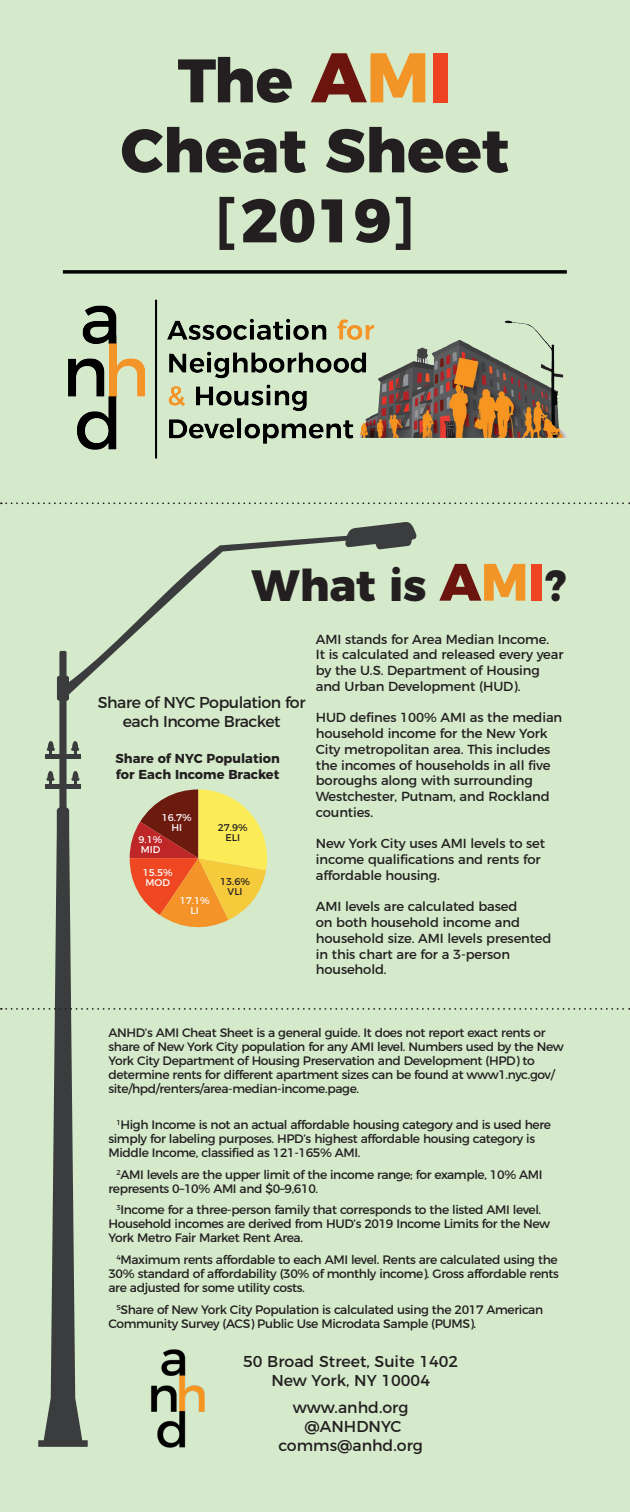
<style>
.page{position:relative;width:630px;height:1512px;background:#d4eacb}
.page>*{position:absolute;margin:0;border:0;box-sizing:border-box;transform-origin:0 0}
.t1{font:800 61.25px/70px "Montserrat";color:#231f20;text-align:center}
.t2{font:800 43.75px "Montserrat";color:#231f20}
.t3{font:15.75px "Montserrat";color:#231f20}
.t4{font:15.75px/18.9px "Montserrat";letter-spacing:-.03em;color:#231f20;text-align:center}
.t5{font:13.12px/15.8px "Montserrat";letter-spacing:-.01em;color:#231f20}
.t6{font:700 12.95px/15.6px "Montserrat";color:#231f20}
.t7{font:12.25px/14px "Montserrat";letter-spacing:-.03em;color:#231f20}
.t8{font:9.8px/9.8px "Montserrat";color:#fff;text-align:center}
.t9{font:9.8px/9.8px "Montserrat";color:#231f20;text-align:center}
.s1{font-size:70px;color:#6c150e}
.s2{font-size:70px;color:#f39427}
.s3{font-size:70px;color:#ef4422}
.s4{font-weight:500}
.s5{font-size:52.5px;color:#6c150e}
.s6{font-size:52.5px;color:#f39427}
.s7{font-size:52.5px;color:#ef4422}
</style>
<div class="page">
<img style="left:68px;top:299px;width:499px;height:160px">
<svg style="left:63px;top:270px;width:504px;height:4px;background:#1d211b"></svg>
<div style="left:59px;top:651px;width:8px;height:163px;background:#3b3c3d;border-radius:2px"></div>
<div style="left:57px;top:676px;width:12px;height:25px;background:#3b3c3d;border-radius:2px"></div>
<svg style="left:67px;top:536px;width:278px;height:158px"></svg>
<svg style="left:345px;top:522px;width:72px;height:28px"></svg>
<div style="left:65px;top:754px;width:16px;height:5px;background:#3b3c3d"></div>
<svg style="left:71px;top:741px;width:8px;height:13px"></svg>
<div style="left:45px;top:754px;width:16px;height:5px;background:#3b3c3d"></div>
<svg style="left:47px;top:741px;width:8px;height:13px"></svg>
<svg style="left:1px;top:502px;width:629px;height:2px"></svg>
<svg style="left:1px;top:769px;width:629px;height:678px"></svg>
<p class="t1" style="left:178px;top:41px;width:276px">The <span class="s1">A</span><span class="s2">M</span><span class="s3">I</span></p>
<p class="t1" style="left:121px;top:111px;width:390px">Cheat Sheet <span class="s4">[</span>2019<span class="s4">]</span></p>
<p class="t2" style="left:252px;top:549px;width:317px">What is <span class="s5">A</span><span class="s6">M</span><span class="s7">I</span>?</p>
<p class="t5" style="left:316px;top:630px;width:235px">AMI stands for Area Median Income.</p>
<p class="t5" style="left:316px;top:646px;width:249px">It is calculated and released every year by the U.S. Department of Housing and Urban Development (HUD).</p>
<p class="t5" style="left:316px;top:709px;width:248px">HUD defines 100% AMI as the median household income for the New York<br>City metropolitan area. This includes the incomes of households in all five boroughs along with surrounding<br>Westchester, Putnam, and Rockland counties.</p>
<p class="t5" style="left:316px;top:835px;width:231px">New York City uses AMI levels to set income qualifications and rents for affordable housing.</p>
<p class="t5" style="left:316px;top:898px;width:237px">AMI levels are calculated based<br>on both household income and household size. AMI levels presented in this chart are for a 3-person household.</p>
<p class="t4" style="left:98px;top:692px;width:209px">Share of NYC Population for each Income Bracket</p>
<p class="t6" style="left:116px;top:750px;width:166px">Share of NYC Population for Each Income Bracket</p>
<p class="t8" style="left:162px;top:812px;width:31px">16.7%<br>HI</p>
<p class="t9" style="left:218px;top:822px;width:31px">27.9%<br>ELI</p>
<p class="t9" style="left:220px;top:876px;width:31px">13.6%<br>VLI</p>
<p class="t8" style="left:139px;top:834px;width:25px;text-align:left">9.1%<br>MID</p>
<p class="t8" style="left:143px;top:867px;width:31px;text-align:left">15.5%<br>MOD</p>
<p class="t8" style="left:180px;top:895px;width:31px">17.1%<br>LI</p>
<p class="t7" style="left:108px;top:1024px;width:457px">ANHD’s AMI Cheat Sheet is a general guide. It does not report exact rents or share of New York City population for any AMI level. Numbers used by the New York City Department of Housing Preservation and Development (HPD) to determine rents for different apartment sizes can be found at www1.nyc.gov/ site/hpd/renters/area-median-income.page.</p>
<p class="t7" style="left:108px;top:1116px;width:444px;text-indent:8px"><sup>1</sup>High Income is not an actual affordable housing category and is used here simply for labeling purposes. HPD’s highest affordable housing category is<br>Middle Income, classified as 121-165% AMI.</p>
<p class="t7" style="left:108px;top:1166px;width:436px;text-indent:8px"><sup>2</sup>AMI levels are the upper limit of the income range; for example, 10% AMI represents 0–10% AMI and $0–9,610.</p>
<p class="t7" style="left:108px;top:1202px;width:443px;text-indent:8px"><sup>3</sup>Income for a three-person family that corresponds to the listed AMI level.<br>Household incomes are derived from HUD’s 2019 Income Limits for the New<br>York Metro Fair Market Rent Area.</p>
<p class="t7" style="left:108px;top:1252px;width:452px;text-align:justify;text-indent:8px"><sup>4</sup>Maximum rents affordable to each AMI level. Rents are calculated using the 30% standard of affordability (30% of monthly income). Gross affordable rents are adjusted for some utility costs.</p>
<p class="t7" style="left:108px;top:1302px;width:436px;text-indent:8px"><sup>5</sup>Share of New York City Population is calculated using the 2017 American<br>Community Survey (ACS) Public Use Microdata Sample (PUMS).</p>
<p class="t3" style="left:243px;top:1349px;width:217px">50 Broad Street, Suite 1402</p>
<p class="t3" style="left:271px;top:1368px;width:160px">New York, NY 10004</p>
<p class="t3" style="left:293px;top:1395px;width:117px">www.anhd.org</p>
<p class="t3" style="left:305px;top:1414px;width:99px">@ANHDNYC</p>
<p class="t3" style="left:278px;top:1432px;width:146px">comms@anhd.org</p>
</div>
